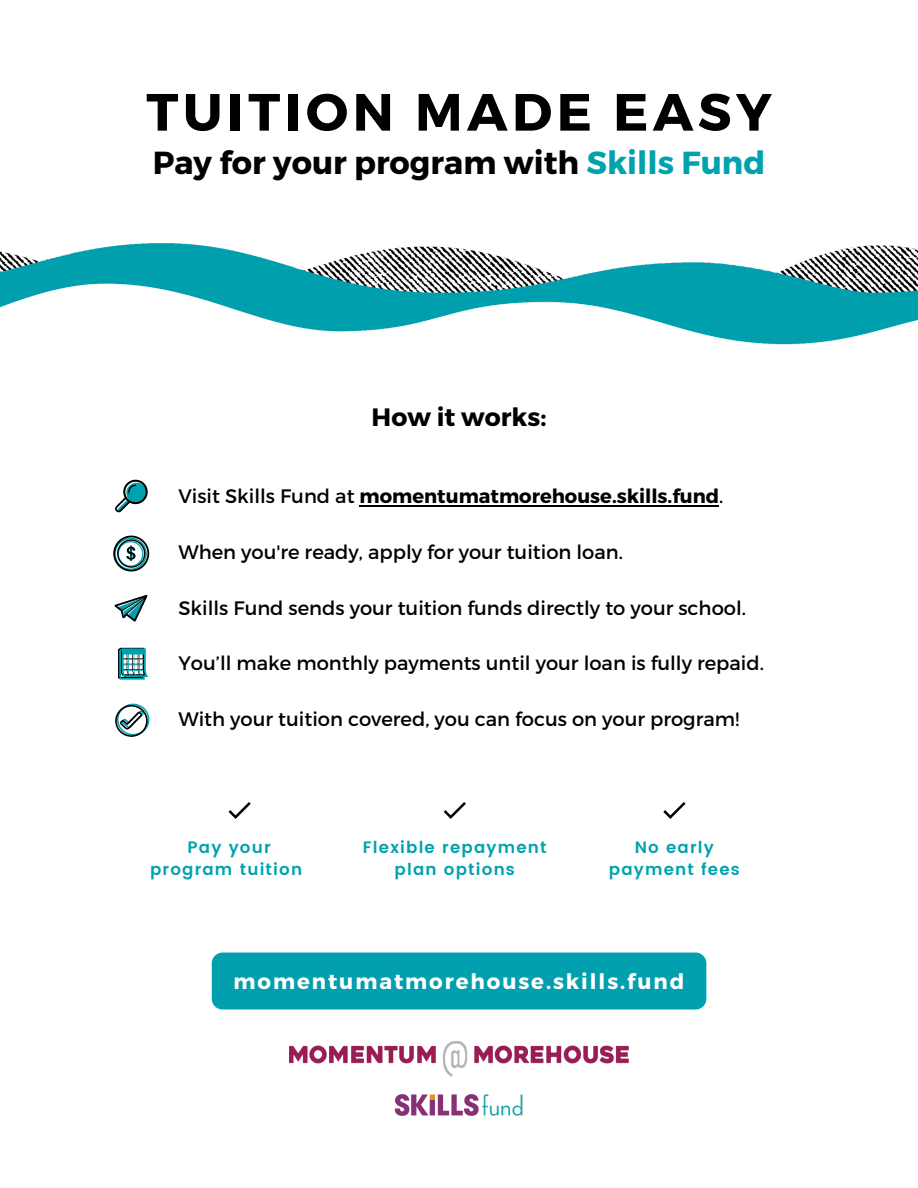
<style>
.page{position:relative;width:918px;height:1188px;background:#fff}
.page>*{position:absolute;margin:0;border:0;box-sizing:border-box;transform-origin:0 0}
.t1{font:700 52.35px "Montserrat";letter-spacing:.085em;color:#000}
.t2{font:700 31.95px "Montserrat";color:#000}
.t3{font:700 25.2px "Montserrat";color:#000}
.t4{font:700 21.3px "Montserrat";letter-spacing:.09em;color:#fff}
.t5{font:19.5px "Montserrat";color:#000}
.t6{font:700 19.5px "Montserrat";color:#000}
.t7{font:600 16.5px/21.5px "Poppins";letter-spacing:.07em;color:#00a2ae;text-align:center}
.s1{color:#00a2ae}
.s2{font-weight:400}
</style>
<div class="page">
<img style="left:0;top:243px;width:918px;height:102px">
<svg style="left:115px;top:480px;width:33px;height:32px"></svg>
<hr style="left:360px;top:505px;width:359px;height:2px;background:#000">
<div style="left:212px;top:953px;width:494px;height:57px;background:#029fae;border-radius:11px"></div>
<img style="left:395px;top:1076px;width:128px;height:40px">
<svg style="left:113px;top:536px;width:36px;height:36px"></svg>
<svg style="left:114px;top:594px;width:34px;height:28px"></svg>
<svg style="left:115px;top:704px;width:34px;height:33px"></svg>
<svg style="left:118px;top:648px;width:30px;height:32px"></svg>
<svg style="left:444px;top:802px;width:22px;height:17px"></svg>
<svg style="left:663px;top:802px;width:23px;height:17px"></svg>
<svg style="left:229px;top:802px;width:22px;height:17px"></svg>
<img style="left:290px;top:1041px;width:338px;height:35px">
<h1 class="t1" style="left:146px;top:78px;width:627px">TUITION MADE EASY</h1>
<h2 class="t2" style="left:153px;top:142px;width:614px">Pay for your program with <span class="s1">Skills Fund</span></h2>
<p class="t3" style="left:372px;top:400px;width:176px">How it works:</p>
<p class="t6" style="left:179px;top:484px;width:547px"><span class="s2">Visit Skills Fund at</span> momentumatmorehouse.skills.fund<span class="s2">.</span></p>
<p class="t5" style="left:179px;top:540px;width:446px">When you're ready, apply for your tuition loan.</p>
<p class="t5" style="left:179px;top:595px;width:569px">Skills Fund sends your tuition funds directly to your school.</p>
<p class="t5" style="left:179px;top:651px;width:587px">You’ll make monthly payments until your loan is fully repaid.</p>
<p class="t5" style="left:179px;top:706px;width:562px">With your tuition covered, you can focus on your program!</p>
<p class="t7" style="left:150px;top:837px;width:154px">Pay your program tuition</p>
<p class="t7" style="left:363px;top:837px;width:185px">Flexible repayment plan options</p>
<p class="t7" style="left:609px;top:837px;width:132px">No early payment fees</p>
<p class="t4" style="left:234px;top:967px;width:452px">momentumatmorehouse.skills.fund</p>
</div>
